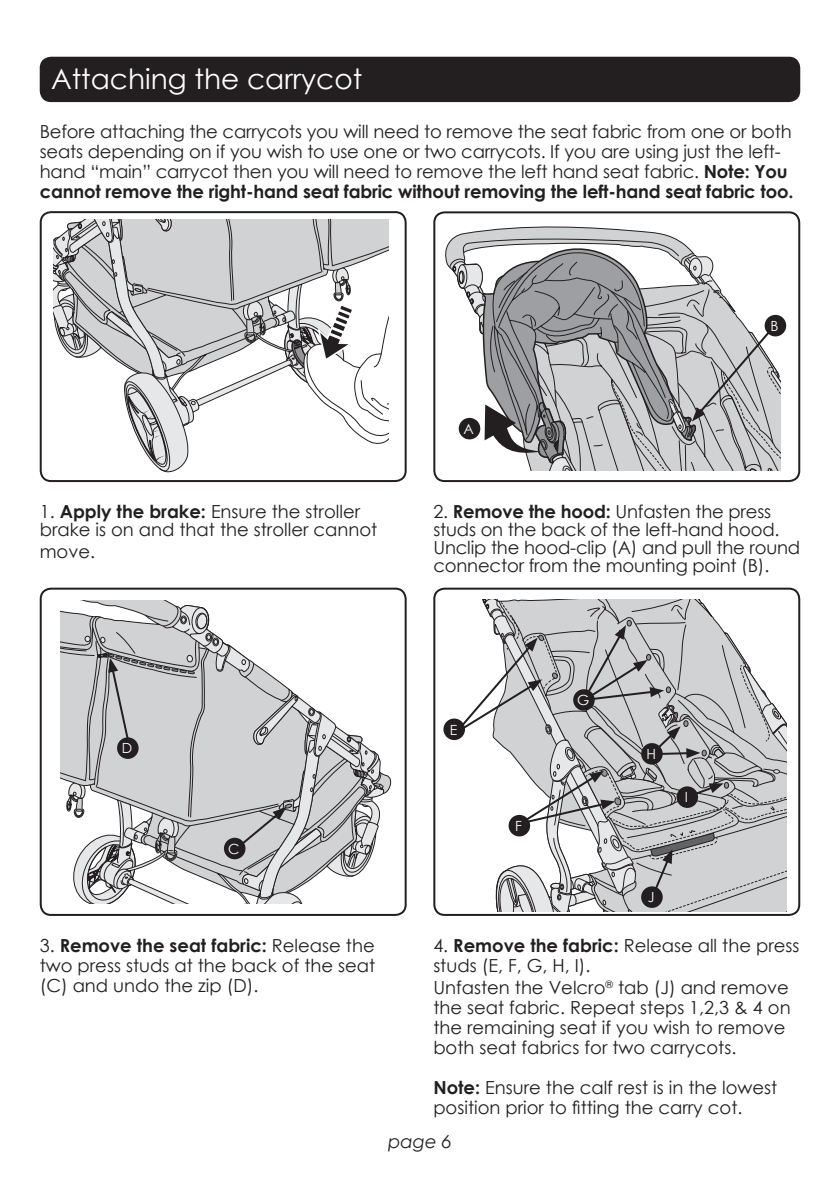
<style>
.page{position:relative;width:840px;height:1191px;background:#fff}
.page>*{position:absolute;margin:0;border:0;box-sizing:border-box;transform-origin:0 0}
.t1{font:28px "Century Gothic";color:#fff}
.Body_text_9pt{font:18px/20px "Century Gothic";letter-spacing:-.01em;color:#231f20}
.t2{font:italic 18px "Century Gothic";color:#231f20}
.Body_text_CG_9pt{font:14px "Century Gothic";color:#fff}
.s1{font-weight:700}
</style>
<div class="page">
<div style="left:433px;top:587px;width:366px;height:329px;border:2px solid #231f20;border-radius:10px"></div>
<div style="left:40px;top:587px;width:366px;height:329px;border:2px solid #231f20;border-radius:10px"></div>
<div style="left:40px;top:57px;width:759px;height:45px;background:#231f20;border-radius:11px"></div>
<svg style="left:450px;top:599px;width:335px;height:312px"></svg>
<div style="left:508px;top:815px;width:22px;height:21px;background:#231f20;border-radius:50%"></div>
<div style="left:640px;top:886px;width:22px;height:22px;background:#231f20;border-radius:50%"></div>
<svg style="left:60px;top:600px;width:332px;height:304px"></svg>
<div style="left:224px;top:837px;width:21px;height:22px;background:#231f20;border-radius:50%"></div>
<div style="left:117px;top:737px;width:21px;height:22px;background:#231f20;border-radius:50%"></div>
<div style="left:443px;top:718px;width:22px;height:22px;background:#231f20;border-radius:50%"></div>
<div style="left:40px;top:211px;width:366px;height:271px;border:2px solid #231f20;border-radius:10px"></div>
<svg style="left:53px;top:219px;width:335px;height:254px"></svg>
<div style="left:433px;top:211px;width:366px;height:271px;border:2px solid #231f20;border-radius:10px"></div>
<svg style="left:445px;top:226px;width:218px;height:41px"></svg>
<svg style="left:482px;top:234px;width:206px;height:13px;background:#c0c0c1"></svg>
<div style="left:764px;top:315px;width:21px;height:21px;background:#231f20;border-radius:50%"></div>
<svg style="left:451px;top:247px;width:329px;height:223px"></svg>
<div style="left:458px;top:418px;width:22px;height:21px;background:#231f20;border-radius:50%"></div>
<p class="t1" style="left:51px;top:59px;width:312px">Attaching the carrycot</p>
<p class="Body_text_9pt" style="left:40px;top:121px;width:754px">Before attaching the carrycots you will need to remove the seat fabric from one or both seats depending on if you wish to use one or two carrycots. If you are using just the left&shy;hand “main” carrycot then you will need to remove the left hand seat fabric. <span class="s1">Note: You cannot remove the right-hand seat fabric without removing the left-hand seat fabric too.</span></p>
<p class="Body_text_9pt" style="left:40px;top:502px;width:339px;line-height:18px">1. <span class="s1">Apply the brake:</span> Ensure the stroller brake is on and that the stroller cannot</p>
<p class="Body_text_9pt" style="left:40px;top:541px;width:57px">move.</p>
<p class="Body_text_CG_9pt" style="left:463px;top:419px;width:12px">A</p>
<p class="Body_text_CG_9pt" style="left:770px;top:316px;width:10px">B</p>
<p class="Body_text_9pt" style="left:433px;top:502px;width:368px;line-height:18px">2. <span class="s1">Remove the hood:</span> Unfasten the press studs on the back of the left-hand hood.<br>Unclip the hood-clip (A) and pull the round connector from the mounting point (B).</p>
<p class="Body_text_CG_9pt" style="left:122px;top:738px;width:12px">D</p>
<p class="Body_text_CG_9pt" style="left:228px;top:839px;width:13px">C</p>
<p class="Body_text_CG_9pt" style="left:449px;top:719px;width:9px">E</p>
<p class="Body_text_CG_9pt" style="left:515px;top:816px;width:8px">F</p>
<p class="Body_text_CG_9pt" style="left:576px;top:690px;width:14px">G</p>
<p class="Body_text_CG_9pt" style="left:646px;top:744px;width:11px">H</p>
<p class="Body_text_CG_9pt" style="left:684px;top:787px;width:5px">I</p>
<p class="Body_text_CG_9pt" style="left:647px;top:887px;width:8px">J</p>
<p class="Body_text_9pt" style="left:40px;top:935px;width:337px;text-align:justify">3. <span class="s1">Remove the seat fabric:</span> Release the two press studs at the back of the seat (C) and undo the zip (D).</p>
<p class="Body_text_9pt" style="left:433px;top:935px;width:367px">4. <span class="s1">Remove the fabric:</span> Release all the press studs (E, F, G, H, I).</p>
<p class="Body_text_9pt" style="left:433px;top:977px;width:358px">Unfasten the Velcro<sup>®</sup> tab (J) and remove the seat fabric. Repeat steps 1,2,3 &amp; 4 on the remaining seat if you wish to remove both seat fabrics for two carrycots.</p>
<p class="Body_text_9pt" style="left:433px;top:1077px;width:345px"><span class="s1">Note:</span> Ensure the calf rest is in the lowest position prior to fitting the carry cot.</p>
<p class="t2" style="left:388px;top:1128px;width:65px">page 6</p>
</div>
